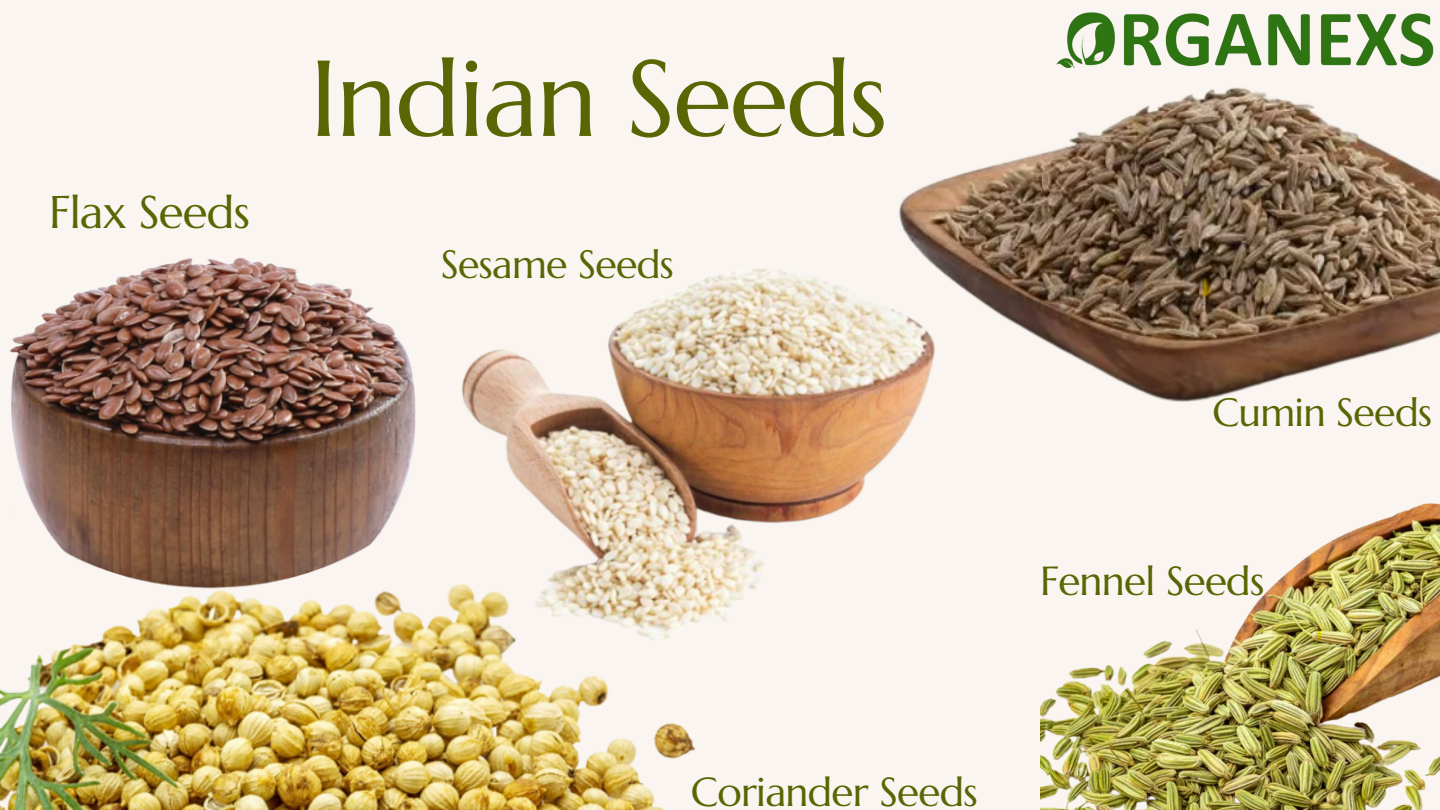
<style>
.page{position:relative;width:1440px;height:810px;background:#faf5f0}
.page>*{position:absolute;margin:0;border:0;box-sizing:border-box;transform-origin:0 0}
.t1{font:107.6px "Marcellus";letter-spacing:-.015em;color:#586603}
.t2{font:45.7px "Marcellus";letter-spacing:-.015em;color:#586603}
.t3{font:40.5px "Marcellus";letter-spacing:-.015em;color:#586603}
.t4{font:39.5px "Marcellus";letter-spacing:-.015em;color:#586603}
</style>
<div class="page">
<img style="left:1056px;top:12px;width:378px;height:56px">
<img style="left:0;top:657px;width:696px;height:153px">
<img style="left:1040px;top:503px;width:400px;height:307px">
<img style="left:899px;top:87px;width:541px;height:315px">
<img style="left:10px;top:257px;width:431px;height:400px">
<img style="left:441px;top:213px;width:505px;height:447px">
<p class="t2" style="left:49px;top:184px;width:202px">Flax Seeds</p>
<h1 class="t1" style="left:309px;top:31px;width:579px">Indian Seeds</h1>
<p class="t4" style="left:441px;top:240px;width:234px">Sesame Seeds</p>
<p class="t4" style="left:1213px;top:387px;width:221px">Cumin Seeds</p>
<p class="t3" style="left:1040px;top:556px;width:226px">Fennel Seeds</p>
<p class="t3" style="left:691px;top:767px;width:289px">Coriander Seeds</p>
</div>
